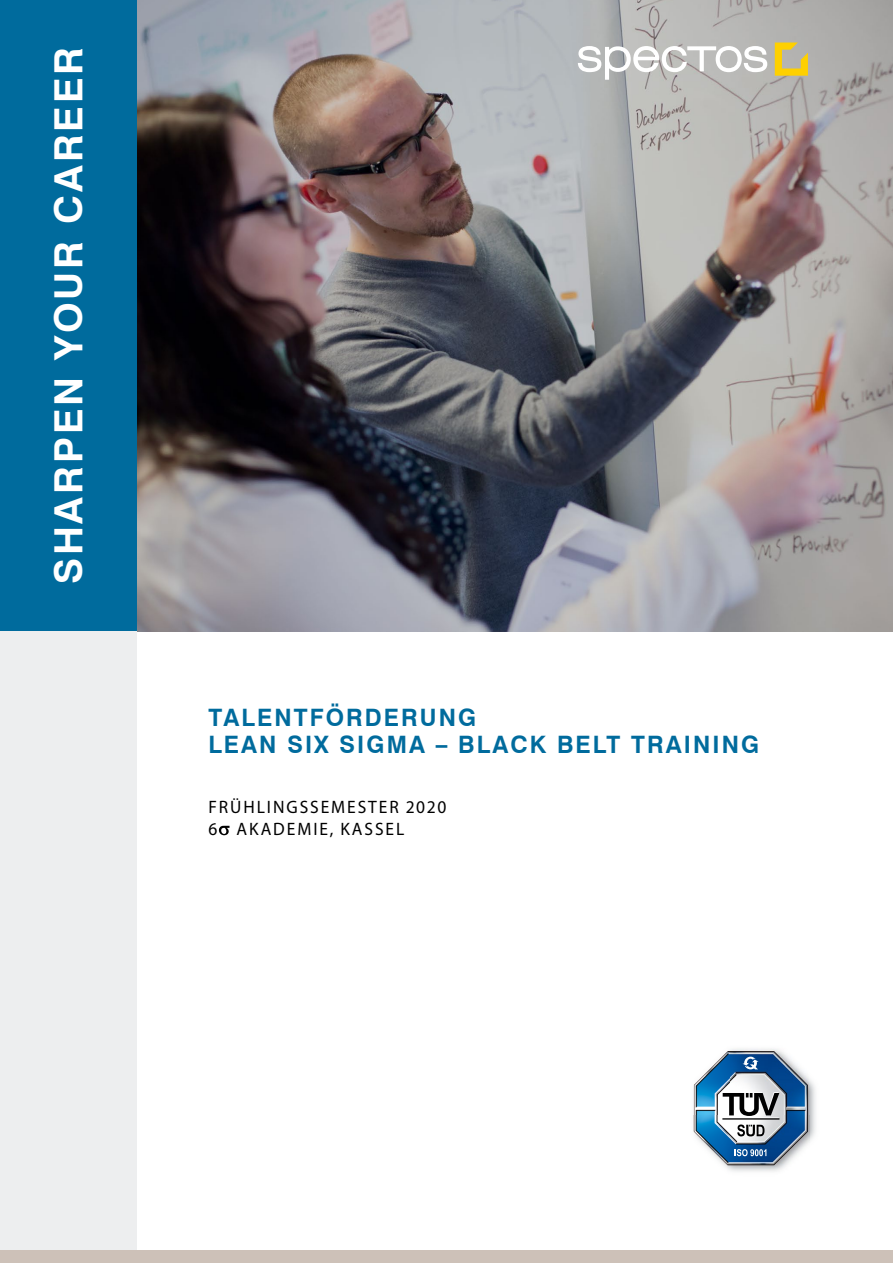
<style>
.page{position:relative;width:893px;height:1263px;background:#fff}
.page>*{position:absolute;margin:0;border:0;box-sizing:border-box;transform-origin:0 0}
.t1{font:700 39px "Swiss 721 BT";letter-spacing:.075em;color:#fff}
.t2{font:700 24px "Swiss 721 BT";letter-spacing:.09em;color:#006b9d}
.t3{font:18px "Myriad Pro";letter-spacing:.11em;color:#000}
</style>
<div class="page">
<svg style="left:219px;top:826px;width:11px;height:9px"></svg>
<img style="left:136px;top:0;width:757px;height:631px">
<svg style="left:578px;top:46px;width:189px;height:34px"></svg>
<svg style="left:775px;top:43px;width:33px;height:33px"></svg>
<div style="left:0;top:0;width:136px;height:631px;background:#006b9d"></div>
<div style="left:0;top:631px;width:136px;height:632px;background:#edeeef"></div>
<div style="left:0;top:1250px;width:893px;height:13px;background:#cdc1b8"></div>
<img style="left:693px;top:1049px;width:123px;height:123px">
<svg style="left:722px;top:1092px;width:57px;height:44px"></svg>
<svg style="left:742px;top:1057px;width:16px;height:12px"></svg>
<svg style="left:735px;top:1149px;width:31px;height:7px"></svg>
<p class="t1" style="left:45px;top:584px;width:539px;rotate:-90deg">SHARPEN YOUR CAREER</p>
<p class="t2" style="left:208px;top:703px;width:269px">TALENTFÖRDERUNG</p>
<p class="t2" style="left:208px;top:730px;width:552px">LEAN SIX SIGMA – BLACK BELT TRAINING</p>
<p class="t3" style="left:209px;top:795px;width:239px">FRÜHLINGSSEMESTER 2020</p>
<p class="t3" style="left:208px;top:818px;width:197px">6 AKADEMIE, KASSEL</p>
</div>
